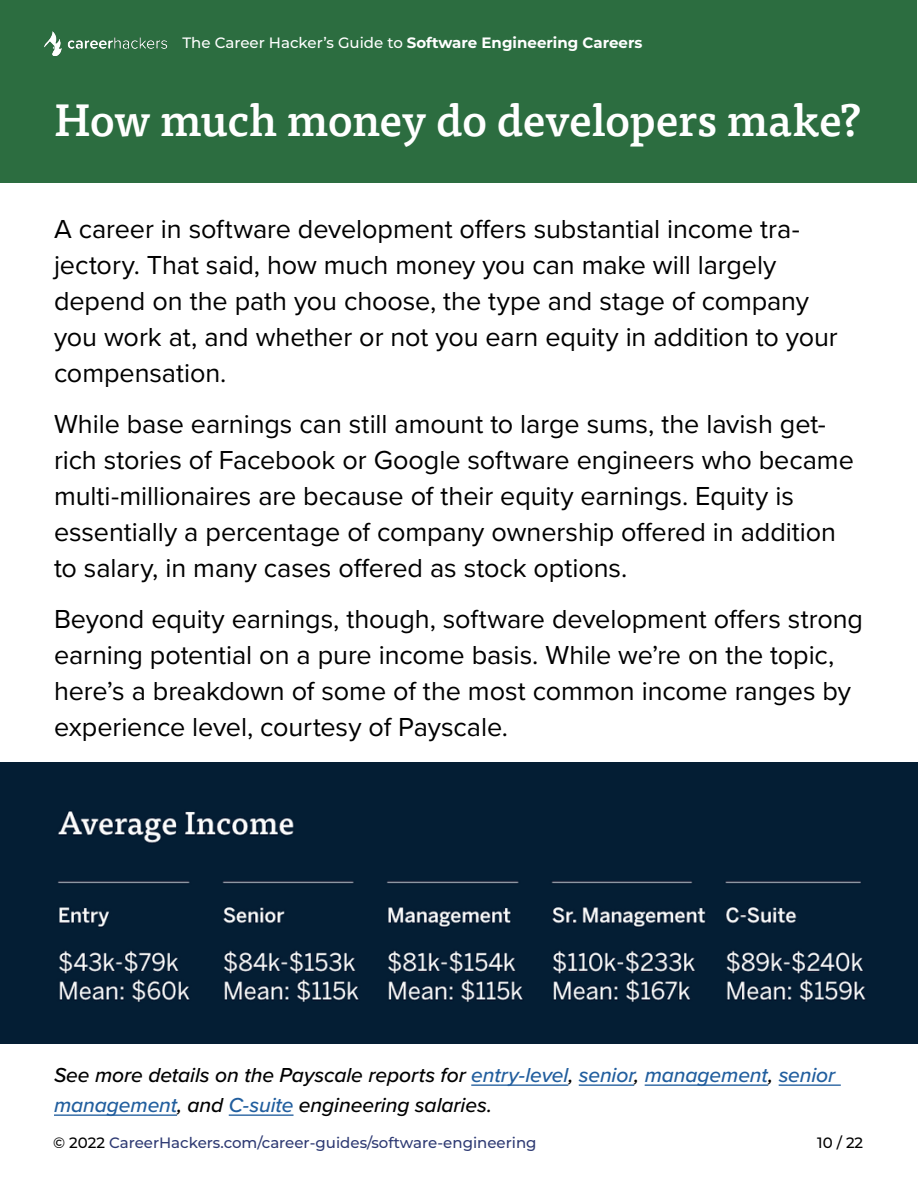
<style>
.page{position:relative;width:918px;height:1188px;background:#fff}
.page>*{position:absolute;margin:0;border:0;box-sizing:border-box;transform-origin:0 0}
.t1{font:500 45px "Tisa Pro";letter-spacing:-.01em;color:#fff}
.t2{font:27px/36px "Proxima Nova";letter-spacing:-.005em;color:#000}
.t3{font:italic 500 21px/30px "Proxima Nova";letter-spacing:-.005em;color:#000}
.t4{font:500 15px "Montserrat";color:#2e3a73}
.t5{font:700 15px "Montserrat";color:#fff}
.t6{font:500 15px "Montserrat";color:#000}
.s1{font-weight:500}
.s2{color:#215e9e}
.s3{color:#000}
</style>
<div class="page">
<div style="left:1px;top:0;width:916px;height:183px;background:#2c6d40"></div>
<img style="left:1px;top:763px;width:916px;height:280px">
<hr style="left:471px;top:1084px;width:97px;height:2px;background:#215e9e">
<hr style="left:579px;top:1084px;width:55px;height:2px;background:#215e9e">
<hr style="left:645px;top:1084px;width:123px;height:2px;background:#215e9e">
<hr style="left:779px;top:1084px;width:62px;height:2px;background:#215e9e">
<hr style="left:54px;top:1114px;width:123px;height:2px;background:#215e9e">
<hr style="left:229px;top:1114px;width:65px;height:2px;background:#215e9e">
<p class="t5" style="left:182px;top:32px;width:462px"><span class="s1">The Career Hacker’s Guide to</span> Software Engineering Careers</p>
<h1 class="t1" style="left:54px;top:86px;width:808px">How much money do developers make?</h1>
<p class="t2" style="left:54px;top:210px;width:785px">A career in software development offers substantial income tra&shy;jectory. That said, how much money you can make will largely depend on the path you choose, the type and stage of company you work at, and whether or not you earn equity in addition to your compensation.</p>
<p class="t2" style="left:54px;top:405px;width:801px">While base earnings can still amount to large sums, the lavish get&shy;rich stories of Facebook or Google software engineers who became multi-millionaires are because of their equity earnings. Equity is essentially a percentage of company ownership offered in addition to salary, in many cases offered as stock options.</p>
<p class="t2" style="left:54px;top:600px;width:811px">Beyond equity earnings, though, software development offers strong earning potential on a pure income basis. While we’re on the topic, here’s a breakdown of some of the most common income ranges by experience level, courtesy of Payscale.</p>
<p class="t3" style="left:54px;top:1059px;width:783px">See more details on the Payscale reports for <span class="s2">entry-level</span>, <span class="s2">senior</span>, <span class="s2">management</span>, <span class="s2">senior management</span>, and <span class="s2">C-suite</span> engineering salaries.</p>
<p class="t4" style="left:53px;top:1132px;width:485px"><span class="s3">© 2022</span> CareerHackers.com/career-guides/software-engineering</p>
<p class="t6" style="left:817px;top:1132px;width:48px">10 / 22</p>
</div>
